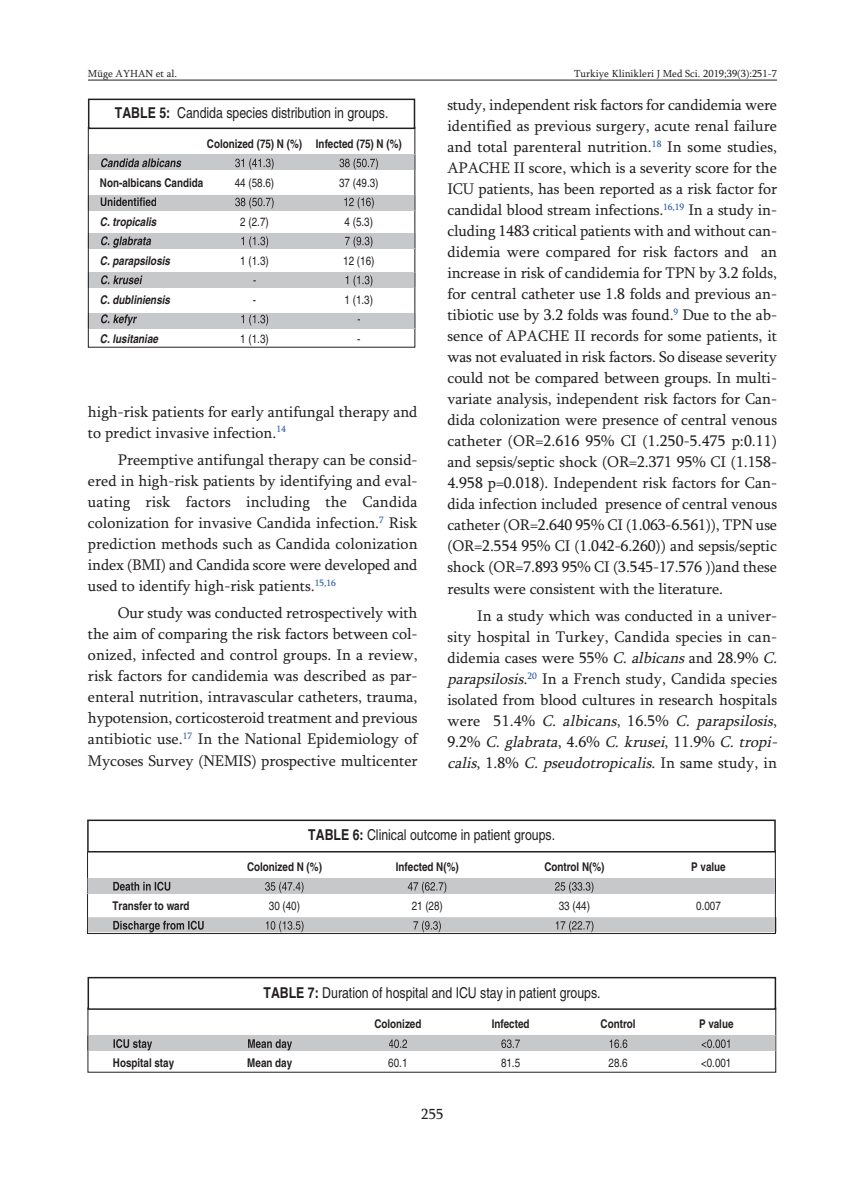
<style>
.page{position:relative;width:865px;height:1197px;background:#fff}
.page>*{position:absolute;margin:0;border:0;box-sizing:border-box;transform-origin:0 0}
.t1{font:15.75px/21px "Sylfaen";color:#231f20;text-align:justify}
.t2{font:condensed 15px "Helvetica";color:#231f20}
.t3{font:15px "Sylfaen";color:#231f20}
.t4{font:700 condensed 12px "Helvetica";color:#231f20}
.t5{font:condensed 12px "Helvetica";color:#231f20}
.t6{font:italic 700 condensed 12px "Helvetica";color:#231f20}
.t7{font:10.5px "Sylfaen";color:#231f20}
.s1{font-weight:700}
.s2{font-style:italic}
</style>
<div class="page">
<hr style="left:88px;top:80px;width:689px;height:1px;background:#231f20">
<div style="left:88px;top:99px;width:327px;height:30px;border:2px solid #231f20"></div>
<div style="left:89px;top:155px;width:325px;height:15px;background:#c7c8ca"></div>
<svg style="left:88px;top:155px;width:1px;height:15px"></svg>
<svg style="left:414px;top:155px;width:2px;height:15px"></svg>
<svg style="left:101px;top:158px;width:58px;height:9px"></svg>
<svg style="left:235px;top:158px;width:140px;height:11px"></svg>
<div style="left:89px;top:195px;width:325px;height:15px;background:#c7c8ca"></div>
<svg style="left:88px;top:195px;width:1px;height:15px"></svg>
<svg style="left:414px;top:195px;width:2px;height:15px"></svg>
<svg style="left:101px;top:197px;width:55px;height:9px"></svg>
<svg style="left:235px;top:197px;width:139px;height:11px"></svg>
<div style="left:89px;top:233px;width:325px;height:15px;background:#c7c8ca"></div>
<svg style="left:88px;top:233px;width:1px;height:15px"></svg>
<svg style="left:414px;top:233px;width:2px;height:15px"></svg>
<svg style="left:101px;top:236px;width:50px;height:12px"></svg>
<svg style="left:241px;top:236px;width:131px;height:11px"></svg>
<div style="left:89px;top:272px;width:325px;height:15px;background:#c7c8ca"></div>
<svg style="left:88px;top:272px;width:1px;height:15px"></svg>
<svg style="left:414px;top:272px;width:2px;height:15px"></svg>
<svg style="left:101px;top:275px;width:41px;height:9px"></svg>
<svg style="left:253px;top:275px;width:119px;height:11px"></svg>
<div style="left:89px;top:313px;width:325px;height:15px;background:#c7c8ca"></div>
<svg style="left:88px;top:313px;width:1px;height:15px"></svg>
<svg style="left:414px;top:313px;width:2px;height:15px"></svg>
<svg style="left:101px;top:314px;width:36px;height:12px"></svg>
<svg style="left:241px;top:314px;width:119px;height:11px"></svg>
<div style="left:87px;top:819px;width:688px;height:33px;border:2px solid #231f20"></div>
<div style="left:88px;top:878px;width:687px;height:15px;background:#c7c8ca"></div>
<svg style="left:87px;top:878px;width:1px;height:15px"></svg>
<svg style="left:775px;top:878px;width:1px;height:15px"></svg>
<svg style="left:113px;top:881px;width:57px;height:9px"></svg>
<svg style="left:265px;top:881px;width:294px;height:11px"></svg>
<svg style="left:88px;top:917px;width:689px;height:15px;background:#bebfc1"></svg>
<div style="left:88px;top:976px;width:688px;height:33px;border:2px solid #231f20"></div>
<div style="left:88px;top:1035px;width:687px;height:15px;background:#c7c8ca"></div>
<svg style="left:88px;top:1035px;width:1px;height:15px"></svg>
<svg style="left:775px;top:1035px;width:1px;height:15px"></svg>
<svg style="left:113px;top:1039px;width:172px;height:11px"></svg>
<svg style="left:389px;top:1039px;width:336px;height:8px"></svg>
<p class="t7" style="left:88px;top:67px;width:91px">Müge AYHAN et al.</p>
<p class="t7" style="left:574px;top:67px;width:204px">Turkiye Klinikleri J Med Sci. 2019;39(3):251-7</p>
<p class="t2" style="left:115px;top:104px;width:275px"><span class="s1">TABLE 5:</span> Candida species distribution in groups.</p>
<p class="t4" style="left:207px;top:136px;width:196px">Colonized (75) N (%) Infected (75) N (%)</p>
<p class="t4" style="left:100px;top:175px;width:105px">Non-albicans Candida</p>
<p class="t5" style="left:235px;top:175px;width:41px">44 (58.6)</p>
<p class="t5" style="left:339px;top:175px;width:41px">37 (49.3)</p>
<p class="t6" style="left:100px;top:214px;width:58px">C. tropicalis</p>
<p class="t5" style="left:240px;top:214px;width:30px">2 (2.7)</p>
<p class="t5" style="left:344px;top:214px;width:30px">4 (5.3)</p>
<p class="t6" style="left:100px;top:253px;width:72px">C. parapsilosis</p>
<p class="t5" style="left:240px;top:253px;width:30px">1 (1.3)</p>
<p class="t5" style="left:343px;top:253px;width:33px">12 (16)</p>
<p class="t6" style="left:100px;top:292px;width:71px">C. dubliniensis</p>
<p class="t5" style="left:253px;top:292px;width:5px">-</p>
<p class="t5" style="left:344px;top:292px;width:30px">1 (1.3)</p>
<p class="t6" style="left:100px;top:331px;width:59px">C. lusitaniae</p>
<p class="t5" style="left:240px;top:331px;width:30px">1 (1.3)</p>
<p class="t5" style="left:357px;top:331px;width:5px">-</p>
<p class="t1" style="left:88px;top:400px;width:331px">high-risk patients for early antifungal therapy and to predict invasive infection.<sup>14</sup></p>
<p class="t1" style="left:88px;top:449px;width:331px;text-indent:30px">Preemptive antifungal therapy can be consid&shy;ered in high-risk patients by identifying and eval&shy;uating risk factors including the Candida colonization for invasive Candida infection.<sup>7</sup> Risk prediction methods such as Candida colonization index (BMI) and Candida score were developed and used to identify high-risk patients.<sup>15,16</sup></p>
<p class="t1" style="left:88px;top:602px;width:331px;text-indent:30px">Our study was conducted retrospectively with the aim of comparing the risk factors between col&shy;onized, infected and control groups. In a review, risk factors for candidemia was described as par&shy;enteral nutrition, intravascular catheters, trauma, hypotension, corticosteroid treatment and previous antibiotic use.<sup>17</sup> In the National Epidemiology of Mycoses Survey (NEMIS) prospective multicenter</p>
<p class="t1" style="left:447px;top:94px;width:331px">study, independent risk factors for candidemia were identified as previous surgery, acute renal failure and total parenteral nutrition.<sup>18</sup> In some studies, APACHE II score, which is a severity score for the ICU patients, has been reported as a risk factor for candidal blood stream infections.<sup>16,19</sup> In a study in&shy;cluding 1483 critical patients with and without can&shy;didemia were compared for risk factors and an increase in risk of candidemia for TPN by 3.2 folds, for central catheter use 1.8 folds and previous an&shy;tibiotic use by 3.2 folds was found.<sup>9</sup> Due to the ab&shy;sence of APACHE II records for some patients, it was not evaluated in risk factors. So disease severity could not be compared between groups. In multi&shy;variate analysis, independent risk factors for Can&shy;dida colonization were presence of central venous catheter (OR=2.616 95% CI (1.250-5.475 p:0.11) and sepsis/septic shock (OR=2.371 95% CI (1.158- 4.958 p=0.018). Independent risk factors for Can&shy;dida infection included presence of central venous catheter (OR=2.640 95% CI (1.063-6.561)), TPN use (OR=2.554 95% CI (1.042-6.260)) and sepsis/septic shock (OR=7.893 95% CI (3.545-17.576 ))and these results were consistent with the literature.</p>
<p class="t1" style="left:447px;top:605px;width:335px;text-align:left;text-indent:30px">In a study which was conducted in a univer&shy;sity hospital in Turkey, Candida species in can&shy;didemia cases were 55% <span class="s2">C.albicans</span>and 28.9% <span class="s2">C. parapsilosis.</span><sup>20</sup> In a French study, Candida species isolated from blood cultures in research hospitals w e r e 5 1 . 4 % <span class="s2">C. albicans</span>, 1 6 . 5 % <span class="s2">C. parapsilosis</span>, 9 . 2 % <span class="s2">C. glabrata</span>, 4 . 6 % <span class="s2">C. krusei</span>, 1 1 . 9 % <span class="s2">C. tropi&shy;calis</span>, 1 . 8 % <span class="s2">C. pseudotropicalis</span>. I n s a m e s tu dy , i n</p>
<p class="t2" style="left:308px;top:826px;width:248px"><span class="s1">TABLE 6:</span> Clinical outcome in patient groups.</p>
<p class="t4" style="left:247px;top:859px;width:76px">Colonized N (%)</p>
<p class="t4" style="left:396px;top:859px;width:64px">Infected N(%)</p>
<p class="t4" style="left:544px;top:859px;width:62px">Control N(%)</p>
<p class="t4" style="left:691px;top:859px;width:36px">P value</p>
<p class="t4" style="left:112px;top:898px;width:79px">Transfer to ward</p>
<p class="t5" style="left:269px;top:898px;width:33px">30 (40)</p>
<p class="t5" style="left:412px;top:898px;width:33px">21 (28)</p>
<p class="t5" style="left:559px;top:898px;width:33px">33 (44)</p>
<p class="t5" style="left:696px;top:898px;width:26px">0.007</p>
<p class="t2" style="left:263px;top:983px;width:339px"><span class="s1">TABLE 7:</span> Duration of hospital and ICU stay in patient groups.</p>
<p class="t4" style="left:374px;top:1017px;width:49px">Colonized</p>
<p class="t4" style="left:492px;top:1017px;width:39px">Infected</p>
<p class="t4" style="left:600px;top:1017px;width:36px">Control</p>
<p class="t4" style="left:699px;top:1017px;width:36px">P value</p>
<p class="t4" style="left:113px;top:1056px;width:63px">Hospital stay</p>
<p class="t4" style="left:247px;top:1056px;width:46px">Mean day</p>
<p class="t5" style="left:388px;top:1056px;width:21px">60.1</p>
<p class="t5" style="left:501px;top:1056px;width:21px">81.5</p>
<p class="t5" style="left:608px;top:1056px;width:21px">28.6</p>
<p class="t5" style="left:701px;top:1056px;width:32px">&lt;0.001</p>
<p class="t3" style="left:421px;top:1104px;width:24px">255</p>
</div>
